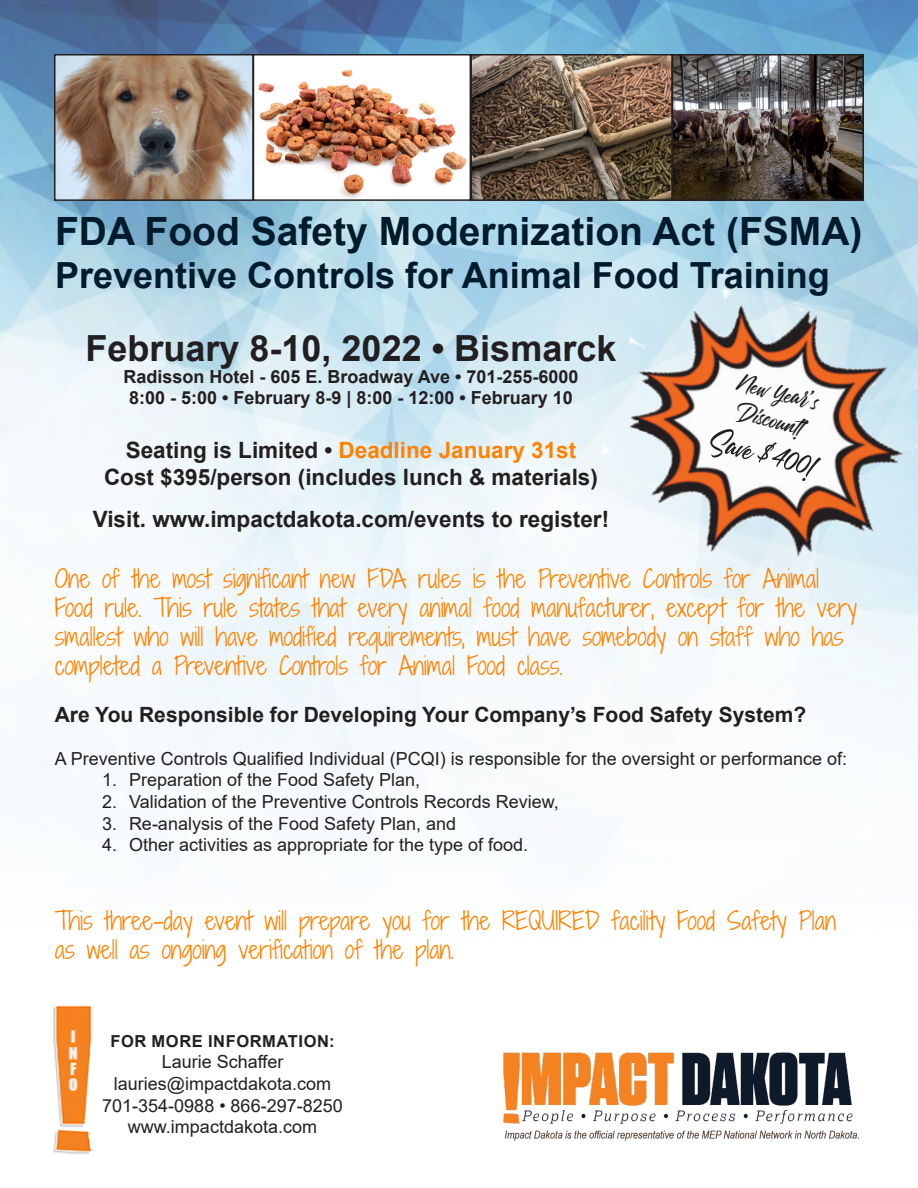
<style>
.page{position:relative;width:918px;height:1188px;background:#fff}
.page>*{position:absolute;margin:0;border:0;box-sizing:border-box;transform-origin:0 0}
.t1{font:42.75px "Carrington Demo";color:#231f20}
.t2{font:700 39px "Arial";color:#001b2b}
.t3{font:700 36px "Arial";color:#001b2b}
.t4{font:700 36px "Arial";color:#231f20}
.t5{font:34.95px "Carrington Demo";color:#231f20}
.t6{font:300 24px/28.8px "Shadows Into";color:#ff8200}
.t7{font:700 22.5px/27px "Arial";color:#231f20;text-align:center}
.t8{font:700 21px "Arial";color:#231f20}
.t9{font:18px "Arial";color:#231f20}
.t10{font:700 18px "Arial";color:#231f20}
.t11{font:700 16.5px "Arial";letter-spacing:.035em;color:#231f20}
.s1{color:#ff8200}
</style>
<div class="page">
<img style="left:0;top:0;width:918px;height:857px">
<img style="left:503px;top:1052px;width:356px;height:89px">
<img style="left:53px;top:1005px;width:39px;height:149px">
<img style="left:57px;top:57px;width:804px;height:141px">
<div style="left:54px;top:54px;width:200px;height:147px;border:2px solid #231f20"></div>
<img style="left:582px;top:270px;width:336px;height:332px">
<div style="left:253px;top:54px;width:218px;height:147px;border:2px solid #231f20"></div>
<div style="left:470px;top:54px;width:203px;height:147px;border:2px solid #231f20"></div>
<div style="left:672px;top:54px;width:192px;height:147px;border:2px solid #231f20"></div>
<p class="t2" style="left:55px;top:204px;width:809px">FDA Food Safety Modernization Act (FSMA)</p>
<p class="t3" style="left:55px;top:250px;width:776px">Preventive Controls for Animal Food Training</p>
<p class="t4" style="left:86px;top:323px;width:532px">February 8-10, 2022 • Bismarck</p>
<p class="t10" style="left:123px;top:364px;width:457px">Radisson Hotel - 605 E. Broadway Ave • 701-255-6000</p>
<p class="t10" style="left:129px;top:385px;width:445px">8:00 - 5:00 • February 8-9 | 8:00 - 12:00 • February 10</p>
<p class="t7" style="left:104px;top:437px;width:495px">Seating is Limited • <span class="s1">Deadline January 31st<br></span>Cost $395/person (includes lunch &amp; materials)</p>
<p class="t7" style="left:93px;top:506px;width:518px">Visit. www.impactdakota.com/events to register!</p>
<p class="t5" style="left:742px;top:365px;width:84px;rotate:14deg">New Year’s</p>
<p class="t5" style="left:743px;top:395px;width:67px;rotate:14deg">Discount!</p>
<p class="t1" style="left:716px;top:420px;width:108px;rotate:14deg">Save $400!</p>
<p class="t6" style="left:55px;top:564px;width:804px">One of the most significant new FDA rules is the Preventive Controls for Animal Food rule. This rule states that every animal food manufacturer, except for the very smallest who will have modified requirements, must have somebody on staff who has completed a Preventive Controls for Animal Food class.</p>
<p class="t8" style="left:55px;top:699px;width:753px">Are You Responsible for Developing Your Company’s Food Safety System?</p>
<p class="t9" style="left:55px;top:746px;width:794px">A Preventive Controls Qualified Individual (PCQI) is responsible for the oversight or performance of:</p>
<p class="t9" style="left:102px;top:768px;width:320px">1. Preparation of the Food Safety Plan,</p>
<p class="t9" style="left:102px;top:789px;width:458px">2. Validation of the Preventive Controls Records Review,</p>
<p class="t9" style="left:102px;top:811px;width:356px">3. Re-analysis of the Food Safety Plan, and</p>
<p class="t9" style="left:102px;top:832px;width:428px">4. Other activities as appropriate for the type of food.</p>
<p class="t6" style="left:55px;top:907px;width:783px">This three-day event will prepare you for the REQUIRED facility Food Safety Plan as well as ongoing verification of the plan.</p>
<p class="t11" style="left:111px;top:1029px;width:226px">FOR MORE INFORMATION:</p>
<p class="t9" style="left:162px;top:1050px;width:123px">Laurie Schaffer</p>
<p class="t9" style="left:114px;top:1071px;width:219px">lauries@impactdakota.com</p>
<p class="t9" style="left:102px;top:1093px;width:242px">701-354-0988 • 866-297-8250</p>
<p class="t9" style="left:128px;top:1114px;width:191px">www.impactdakota.com</p>
</div>
